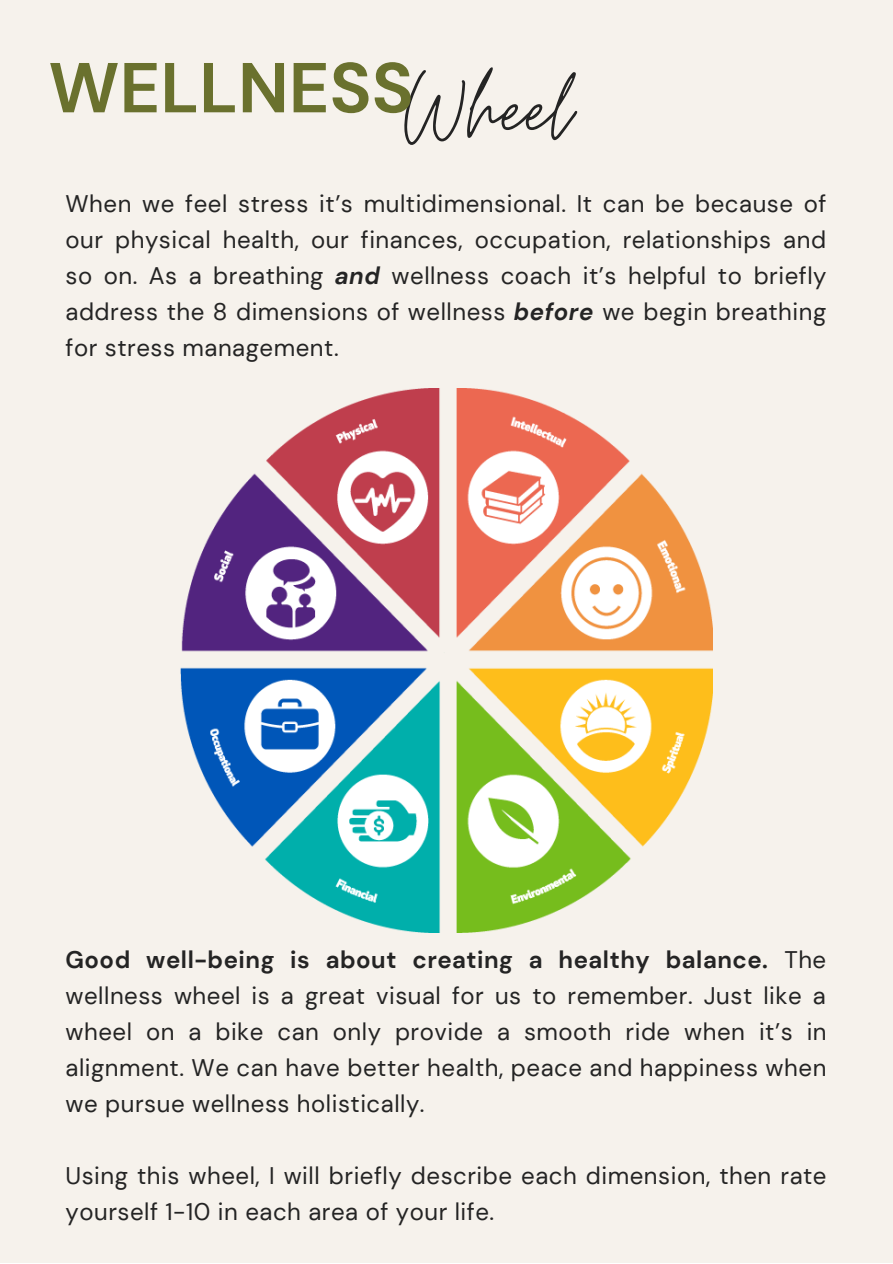
<style>
.page{position:relative;width:893px;height:1264px;background:#fff}
.page>*{position:absolute;margin:0;border:0;box-sizing:border-box;transform-origin:0 0}
.t1{font:106.35px "Moon Time";color:#242424}
.t2{font:700 70.5px "DM Sans";color:#6a712e}
.t3{font:24px/36px "DM Sans";letter-spacing:.02em;color:#242424;text-align:justify}
.s1{font-weight:700;font-style:italic}
.s2{font-weight:700}
</style>
<div class="page">
<div style="left:0;top:0;width:892px;height:1262px;background:#f6f2ec"></div>
<img style="left:180px;top:389px;width:532px;height:543px">
<h2 class="t2" style="left:48px;top:42px;width:367px">WELLNESS</h2>
<h1 class="t1" style="left:404px;top:44px;width:169px">Wheel</h1>
<p class="t3" style="left:65px;top:186px;width:762px">When we feel stress it’s multidimensional. It can be because of our physical health, our finances, occupation, relationships and so on. As a breathing <span class="s1">and</span> wellness coach it’s helpful to briefly address the 8 dimensions of wellness <span class="s1">before</span> we begin breathing for stress management.</p>
<p class="t3" style="left:65px;top:941px;width:762px"><span class="s2">Good well-being is about creating a healthy balance.</span> The wellness wheel is a great visual for us to remember. Just like a wheel on a bike can only provide a smooth ride when it’s in alignment. We can have better health, peace and happiness when we pursue wellness holistically.</p>
<p class="t3" style="left:65px;top:1157px;width:762px">Using this wheel, I will briefly describe each dimension, then rate yourself 1-10 in each area of your life.</p>
</div>
